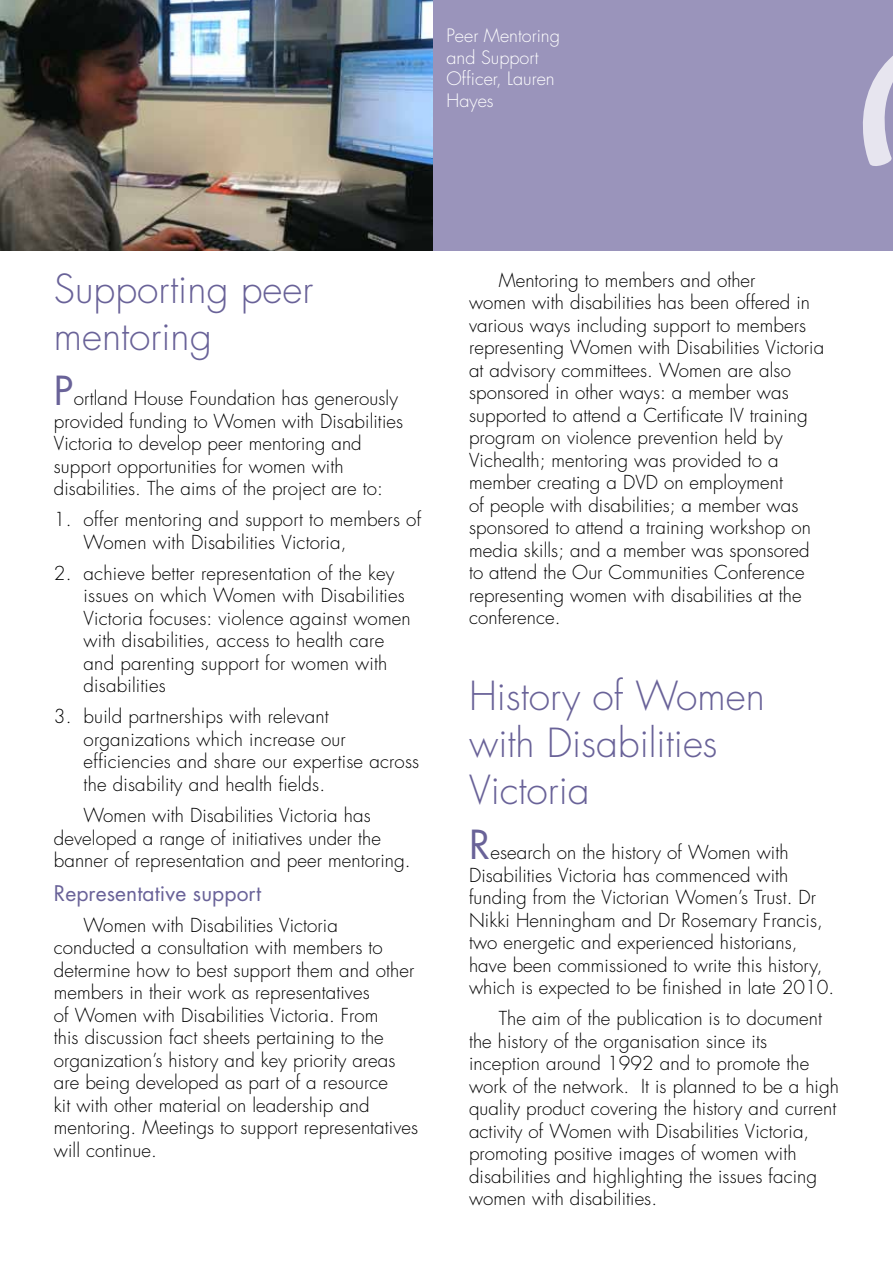
<style>
.page{position:relative;width:893px;height:1263px;background:#fff}
.page>*{position:absolute;margin:0;border:0;box-sizing:border-box;transform-origin:0 0}
.t1{font:300 39px/46.8px "Futura Std";color:#696298}
.t2{font:21px "Futura Std";letter-spacing:.005em;color:#696298}
.t3{font:300 18.75px/22.5px "Futura Std";letter-spacing:.005em;color:#000}
.t4{font:300 18px/21.6px "Futura Std";color:#fff}
.s1{font-weight:400;font-size:39px;color:#696298}
</style>
<div class="page">
<div style="left:0;top:0;width:893px;height:251px;background:#9a94bb"></div>
<svg style="left:863px;top:56px;width:30px;height:110px"></svg>
<img style="left:0;top:0;width:432px;height:251px">
<p class="t4" style="left:446px;top:25px;width:115px">Peer Mentoring and Support<br>Officer, Lauren<br>Hayes</p>
<h1 class="t1" style="left:54px;top:267px;width:261px">Supporting peer mentoring</h1>
<p class="t3" style="left:54px;top:388px;width:351px"><span class="s1">P</span>ortland House Foundation has generously provided funding to Women with Disabilities Victoria to develop peer mentoring and support opportunities for women with disabilities. The aims of the project are to:</p>
<p class="t3" style="left:84px;top:509px;width:339px;text-indent:-30px">1. offer mentoring and support to members of<br>Women with Disabilities Victoria,</p>
<p class="t3" style="left:84px;top:562px;width:329px;text-indent:-30px">2. achieve better representation of the key issues on which Women with Disabilities Victoria focuses: violence against women with disabilities, access to health care and parenting support for women with disabilities</p>
<p class="t3" style="left:84px;top:706px;width:337px;text-indent:-30px">3. build partnerships with relevant organizations which increase our efficiencies and share our expertise across the disability and health fields.</p>
<p class="t3" style="left:54px;top:804px;width:358px;text-indent:30px">Women with Disabilities Victoria has developed a range of initiatives under the banner of representation and peer mentoring.</p>
<p class="t2" style="left:54px;top:879px;width:209px">Representative support</p>
<p class="t3" style="left:54px;top:914px;width:366px;text-indent:30px">Women with Disabilities Victoria conducted a consultation with members to determine how to best support them and other members in their work as representatives<br>of Women with Disabilities Victoria. From<br>this discussion fact sheets pertaining to the organization’s history and key priority areas are being developed as part of a resource<br>kit with other material on leadership and mentoring. Meetings to support representatives will continue.</p>
<p class="t3" style="left:469px;top:269px;width:357px;text-indent:30px">Mentoring to members and other<br>women with disabilities has been offered in various ways including support to members representing Women with Disabilities Victoria at advisory committees. Women are also sponsored in other ways: a member was supported to attend a Certificate IV training program on violence prevention held by Vichealth; mentoring was provided to a member creating a DVD on employment<br>of people with disabilities; a member was sponsored to attend a training workshop on media skills; and a member was sponsored to attend the Our Communities Conference representing women with disabilities at the conference.</p>
<h1 class="t1" style="left:469px;top:674px;width:297px">History of Women with Disabilities<br>Victoria</h1>
<p class="t3" style="left:469px;top:842px;width:367px"><span class="s1">R</span>esearch on the history of Women with Disabilities Victoria has commenced with funding from the Victorian Women’s Trust. Dr Nikki Henningham and Dr Rosemary Francis, two energetic and experienced historians, have been commissioned to write this history, which is expected to be finished in late 2010.</p>
<p class="t3" style="left:469px;top:1008px;width:371px;text-indent:30px">The aim of the publication is to document the history of the organisation since its inception around 1992 and to promote the work of the network. It is planned to be a high quality product covering the history and current activity of Women with Disabilities Victoria, promoting positive images of women with disabilities and highlighting the issues facing women with disabilities.</p>
</div>
